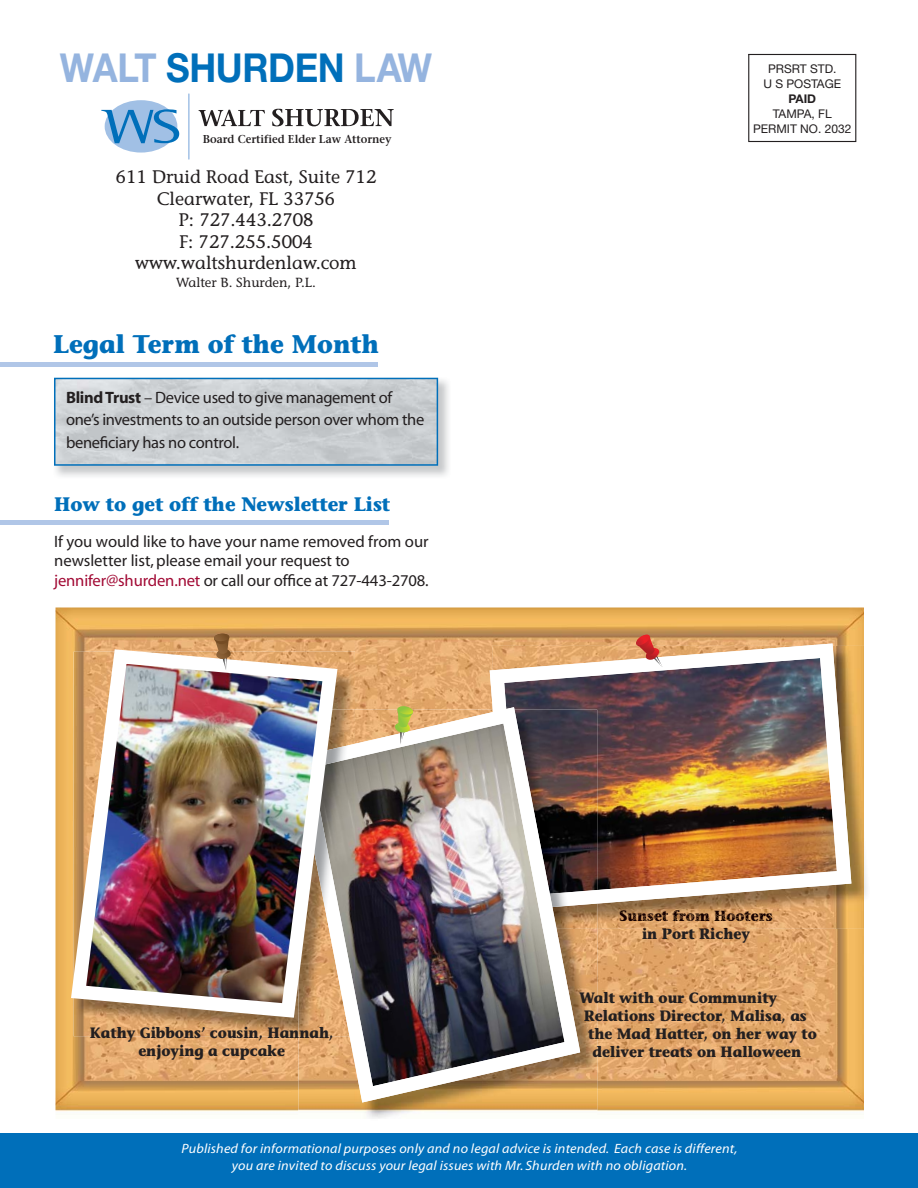
<style>
.page{position:relative;width:918px;height:1188px;background:#fff}
.page>*{position:absolute;margin:0;border:0;box-sizing:border-box;transform-origin:0 0}
.t1{font:700 39.9px "Helvetica Neue";letter-spacing:-.01em;color:#95b4df;scale:.91 1}
.t2{font:700 25.5px "Stone Informal";letter-spacing:-.005em;color:#006fba;scale:.96 1}
.t3{font:700 19.5px "Stone Informal";letter-spacing:-.005em;color:#006fba;scale:.96 1}
.t4{font:18.15px/21.5px "Stone Informal";color:#231f20;text-align:center}
.t5{font:16.5px/19.5px "Myriad";letter-spacing:-.01em;color:#231f20}
.t6{font:700 15px/18px "Stone Informal";letter-spacing:-.005em;color:#231f20;text-align:center;scale:.94 1}
.t7{font:700 15px/18px "Stone Informal";letter-spacing:-.005em;color:#150000;scale:.94 1}
.t8{font:italic 13.5px/16.5px "Myriad";letter-spacing:.01em;color:#fff;text-align:center;scale:1.05 1}
.t9{font:13.2px "Stone Informal";color:#231f20}
.t10{font:12px/15px "Helvetica Neue";color:#231f20;text-align:center}
.t11{font:700 12px "Helvetica Neue";color:#231f20}
.t12{font:600 11.4px "Stone Serif";color:#231f20;scale:.95 1}
.s1{color:#006fba}
.s2{font-weight:700}
.s3{color:#a20a35}
.s4{color:#1c0900}
.s5{color:#180300}
.s6{color:#1a0600}
.s7{color:#060000}
.s8{color:#150000}
</style>
<div class="page">
<img style="left:56px;top:608px;width:808px;height:504px">
<div style="left:0;top:1134px;width:918px;height:54px;background:#006fba"></div>
<div style="left:105px;top:100px;width:72px;height:53px;background:#a1c0e5;border-radius:50%"></div>
<svg style="left:101px;top:109px;width:78px;height:34px"></svg>
<svg style="left:199px;top:110px;width:66px;height:16px"></svg>
<svg style="left:272px;top:109px;width:122px;height:17px"></svg>
<hr style="left:188px;top:94px;width:1px;height:65px;background:#a1c0e5">
<hr style="left:0;top:363px;width:378px;height:4px;background:#b0c6e7">
<img style="left:54px;top:377px;width:395px;height:100px">
<svg style="left:54px;top:378px;width:384px;height:88px;background:#c1cad1"></svg>
<hr style="left:0;top:520px;width:389px;height:4px;background:#b0c6e7">
<svg style="left:748px;top:54px;width:108px;height:88px"></svg>
<img style="left:597px;top:646px;width:270px;height:283px">
<img style="left:620px;top:911px;width:153px;height:10px">
<img style="left:642px;top:928px;width:108px;height:1px">
<img style="left:490px;top:644px;width:361px;height:267px">
<img style="left:298px;top:929px;width:299px;height:189px">
<img style="left:580px;top:710px;width:17px;height:197px">
<img style="left:296px;top:707px;width:284px;height:395px">
<img style="left:73px;top:652px;width:282px;height:384px">
<img style="left:338px;top:710px;width:17px;height:34px">
<img style="left:296px;top:744px;width:59px;height:292px">
<img style="left:71px;top:649px;width:267px;height:369px">
<svg style="left:395px;top:706px;width:19px;height:39px"></svg>
<svg style="left:214px;top:633px;width:17px;height:38px"></svg>
<svg style="left:636px;top:634px;width:27px;height:34px"></svg>
<h1 class="t1" style="left:60px;top:54px;width:411px">WALT <span class="s1">SHURDEN</span> LAW</h1>
<p class="t12" style="left:203px;top:134px;width:200px">Board Certified Elder Law Attorney</p>
<p class="t4" style="left:116px;top:168px;width:262px">611 Druid Road East, Suite 712<br>Clearwater, FL 33756<br>P: 727.443.2708<br>F: 727.255.5004 www.waltshurdenlaw.com</p>
<p class="t9" style="left:176px;top:278px;width:142px">Walter B. Shurden, P.L.</p>
<h2 class="t2" style="left:53px;top:334px;width:341px">Legal Term of the Month</h2>
<p class="t5" style="left:66px;top:387px;width:360px;line-height:22.5px"><span class="s2">Blind Trust</span> – Device used to give management of one’s investments to an outside person over whom the beneficiary has no control.</p>
<p class="t3" style="left:54px;top:496px;width:352px">How to get off the Newsletter List</p>
<p class="t5" style="left:54px;top:533px;width:376px">If you would like to have your name removed from our newsletter list, please email your request to <span class="s3">jennifer@shurden.net</span> or call our office at 727-443-2708.</p>
<p class="t6" style="left:90px;top:1025px;width:261px">Kathy Gibbons’ cousin, Hannah, enjoying a cupcake</p>
<p class="t10" style="left:763px;top:62px;width:79px">PRSRT STD.<br>U S POSTAGE</p>
<p class="t11" style="left:788px;top:94px;width:29px">PAID</p>
<p class="t10" style="left:753px;top:107px;width:100px">TAMPA, FL<br>PERMIT NO. 2032</p>
<p class="t7" style="left:642px;top:908px;width:141px;text-indent:-23px"><span class="s4">Su</span><span class="s5">ns</span>et fro<span class="s6">m</span> Hooter<span class="s7">s </span><span class="s5">i</span> P</p>
<p class="t6" style="left:647px;top:926px;width:93px">n ort <span class="s8">Ri h</span></p>
<p class="t6" style="left:715px;top:926px;width:38px">c ey</p>
<p class="t6" style="left:579px;top:990px;width:212px">Walt with our Community</p>
<p class="t6" style="left:584px;top:1008px;width:239px">Relations Director, Malisa, as</p>
<p class="t6" style="left:588px;top:1026px;width:245px">the Mad Hatter, on her way to</p>
<p class="t6" style="left:593px;top:1044px;width:224px">deliver treats on Halloween</p>
<p class="t8" style="left:182px;top:1142px;width:531px">Published for informational purposes only and no legal advice is intended. Each case is different, you are invited to discuss your legal issues with Mr. Shurden with no obligation.</p>
</div>
